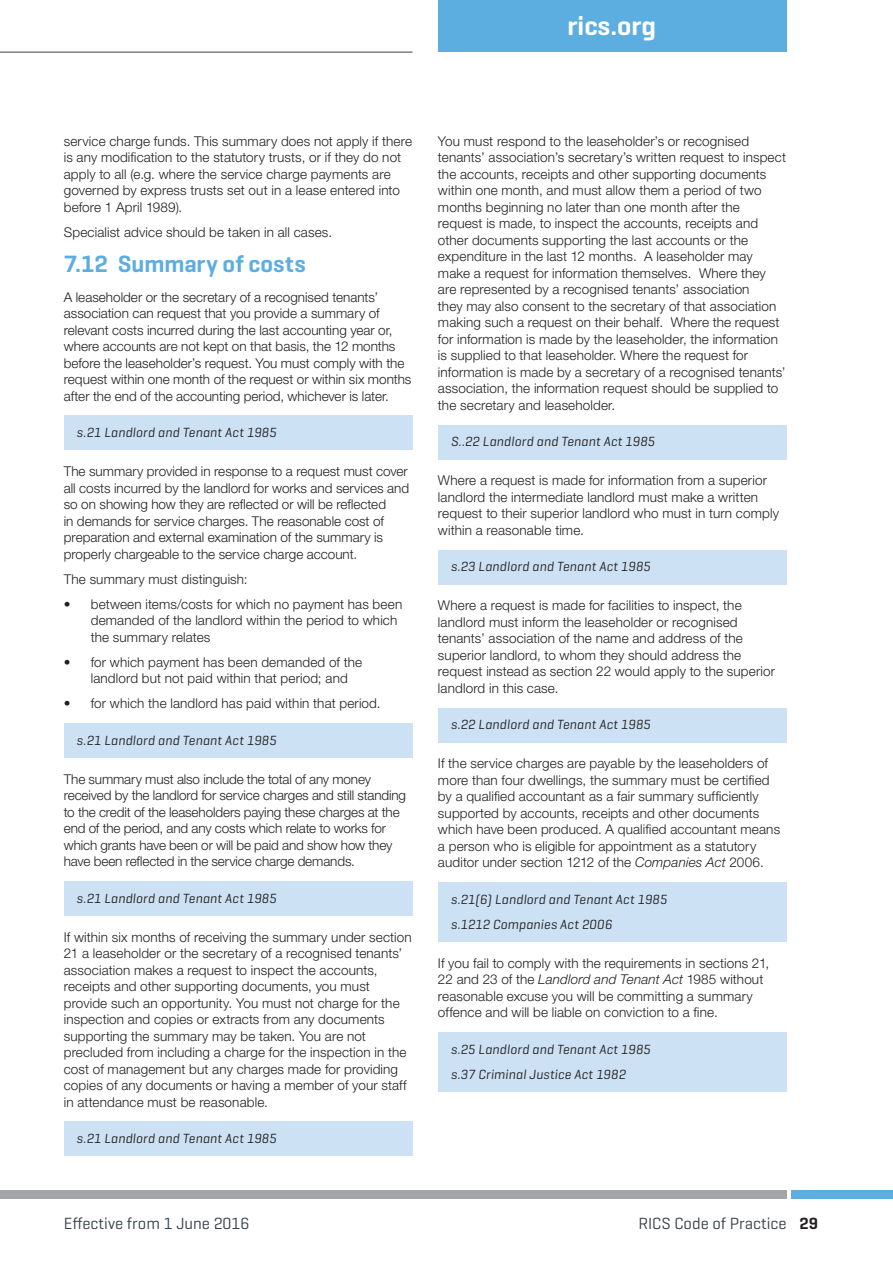
<style>
.page{position:relative;width:893px;height:1263px;background:#fff}
.page>*{position:absolute;margin:0;border:0;box-sizing:border-box;transform-origin:0 0}
.t1{font:600 27px "Geogrotesque";color:#fff}
.t2{font:600 24px "Geogrotesque";letter-spacing:.005em;color:#5daee0}
.t3{font:16.5px "Geogrotesque";color:#36414a}
.t4{font:300 13.5px/16.5px "Helvetica Neue LT Std";letter-spacing:.01em;color:#231f20}
.t5{font:italic 13.5px/25px "Geogrotesque";letter-spacing:.01em;color:#231f20}
.t6{font:300 13.5px/16.5px "Helvetica Neue LT Std";letter-spacing:-.01em;color:#231f20}
.s1{font-style:italic}
.s2{font-weight:600;color:#231f20}
</style>
<div class="page">
<div style="left:438px;top:0;width:349px;height:52px;background:#5daee0"></div>
<hr style="left:0;top:52px;width:412px;height:1px;background:#36414a">
<div style="left:791px;top:1191px;width:102px;height:8px;background:#5daee0"></div>
<div style="left:0;top:1191px;width:787px;height:8px;background:#a4a5a9"></div>
<div style="left:64px;top:415px;width:348px;height:35px;background:#cce2f4"></div>
<div style="left:64px;top:723px;width:348px;height:35px;background:#cce2f4"></div>
<div style="left:64px;top:881px;width:348px;height:35px;background:#cce2f4"></div>
<div style="left:64px;top:1121px;width:348px;height:35px;background:#cce2f4"></div>
<div style="left:438px;top:425px;width:349px;height:34px;background:#cce2f4"></div>
<div style="left:438px;top:550px;width:349px;height:34px;background:#cce2f4"></div>
<div style="left:438px;top:708px;width:349px;height:34px;background:#cce2f4"></div>
<div style="left:438px;top:882px;width:349px;height:35px;background:#cce2f4"></div>
<div style="left:438px;top:907px;width:349px;height:35px;background:#cce2f4"></div>
<div style="left:438px;top:1032px;width:349px;height:35px;background:#cce2f4"></div>
<div style="left:438px;top:1057px;width:349px;height:35px;background:#cce2f4"></div>
<h1 class="t1" style="left:568px;top:9px;width:90px">rics.org</h1>
<p class="t4" style="left:64px;top:132px;width:350px">service charge funds. This summary does not apply if there is any modification to the statutory trusts, or if they do not apply to all (e.g. where the service charge payments are governed by express trusts set out in a lease entered into before 1 April 1989).</p>
<p class="t4" style="left:64px;top:223px;width:270px">Specialist advice should be taken in all cases.</p>
<h2 class="t2" style="left:64px;top:249px;width:243px">7.12 Summary of costs</h2>
<p class="t4" style="left:64px;top:288px;width:349px">A leaseholder or the secretary of a recognised tenants’ association can request that you provide a summary of relevant costs incurred during the last accounting year or, where accounts are not kept on that basis, the 12 months before the leaseholder’s request. You must comply with the request within one month of the request or within six months after the end of the accounting period, whichever is later.</p>
<p class="t5" style="left:77px;top:419px;width:201px">s.21 Landlord and Tenant Act 1985</p>
<p class="t4" style="left:64px;top:463px;width:347px">The summary provided in response to a request must cover all costs incurred by the landlord for works and services and so on showing how they are reflected or will be reflected<br>in demands for service charges. The reasonable cost of preparation and external examination of the summary is properly chargeable to the service charge account.</p>
<p class="t4" style="left:64px;top:570px;width:185px">The summary must distinguish:</p>
<p class="t4" style="left:91px;top:595px;width:313px;text-indent:-27px">• between items/costs for which no payment has been demanded of the landlord within the period to which the summary relates</p>
<p class="t4" style="left:91px;top:653px;width:273px;text-indent:-27px">• for which payment has been demanded of the landlord but not paid within that period; and</p>
<p class="t4" style="left:64px;top:695px;width:318px">• for which the landlord has paid within that period.</p>
<p class="t5" style="left:77px;top:727px;width:201px">s.21 Landlord and Tenant Act 1985</p>
<p class="t6" style="left:64px;top:770px;width:344px">The summary must also include the total of any money received by the landlord for service charges and still standing to the credit of the leaseholders paying these charges at the end of the period, and any costs which relate to works for which grants have been or will be paid and show how they have been reflected in the service charge demands.</p>
<p class="t5" style="left:77px;top:885px;width:201px">s.21 Landlord and Tenant Act 1985</p>
<p class="t4" style="left:64px;top:928px;width:349px">If within six months of receiving the summary under section 21 a leaseholder or the secretary of a recognised tenants’ association makes a request to inspect the accounts, receipts and other supporting documents, you must provide such an opportunity. You must not charge for the inspection and copies or extracts from any documents supporting the summary may be taken. You are not precluded from including a charge for the inspection in the cost of management but any charges made for providing copies of any documents or having a member of your staff in attendance must be reasonable.</p>
<p class="t5" style="left:77px;top:1125px;width:201px">s.21 Landlord and Tenant Act 1985</p>
<p class="t4" style="left:438px;top:132px;width:349px">You must respond to the leaseholder’s or recognised tenants’ association’s secretary’s written request to inspect the accounts, receipts and other supporting documents within one month, and must allow them a period of two months beginning no later than one month after the request is made, to inspect the accounts, receipts and other documents supporting the last accounts or the expenditure in the last 12 months. A leaseholder may make a request for information themselves. Where they are represented by a recognised tenants’ association<br>they may also consent to the secretary of that association making such a request on their behalf. Where the request for information is made by the leaseholder, the information is supplied to that leaseholder. Where the request for information is made by a secretary of a recognised tenants’ association, the information request should be supplied to the secretary and leaseholder.</p>
<p class="t5" style="left:451px;top:429px;width:206px">S..22 Landlord and Tenant Act 1985</p>
<p class="t4" style="left:438px;top:472px;width:342px">Where a request is made for information from a superior landlord the intermediate landlord must make a written request to their superior landlord who must in turn comply within a reasonable time.</p>
<p class="t5" style="left:451px;top:554px;width:201px">s.23 Landlord and Tenant Act 1985</p>
<p class="t4" style="left:438px;top:597px;width:338px">Where a request is made for facilities to inspect, the landlord must inform the leaseholder or recognised tenants’ association of the name and address of the superior landlord, to whom they should address the request instead as section 22 would apply to the superior landlord in this case.</p>
<p class="t5" style="left:451px;top:712px;width:201px">s.22 Landlord and Tenant Act 1985</p>
<p class="t4" style="left:438px;top:755px;width:344px">If the service charges are payable by the leaseholders of more than four dwellings, the summary must be certified by a qualified accountant as a fair summary sufficiently supported by accounts, receipts and other documents which have been produced. A qualified accountant means a person who is eligible for appointment as a statutory auditor under section 1212 of the <span class="s1">Companies Act</span> 2006.</p>
<p class="t5" style="left:451px;top:886px;width:218px">s.21(6) Landlord and Tenant Act 1985 s.1212 Companies Act 2006</p>
<p class="t4" style="left:438px;top:954px;width:333px">If you fail to comply with the requirements in sections 21, 22 and 23 of the <span class="s1">Landlord and Tenant Act</span> 1985 without reasonable excuse you will be committing a summary offence and will be liable on conviction to a fine.</p>
<p class="t5" style="left:451px;top:1036px;width:201px">s.25 Landlord and Tenant Act 1985 s.37 Criminal Justice Act 1982</p>
<p class="t3" style="left:64px;top:1213px;width:187px">Effective from 1 June 2016</p>
<p class="t3" style="left:638px;top:1213px;width:181px">RICS Code of Practice <span class="s2">29</span></p>
</div>
